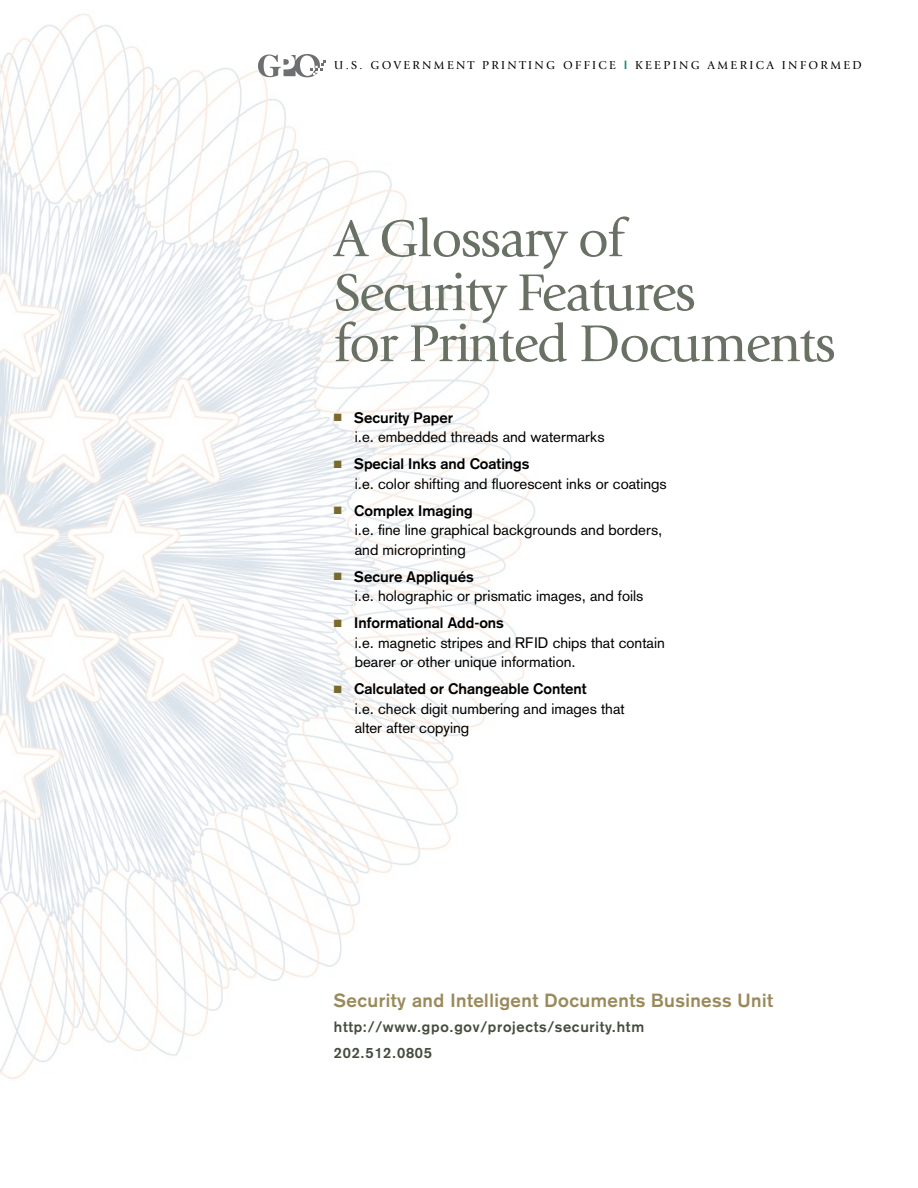
<style>
.page{position:relative;width:918px;height:1188px;background:#fff}
.page>*{position:absolute;margin:0;border:0;box-sizing:border-box;transform-origin:0 0}
.t1{font:54px/52.5px "Giovanni";letter-spacing:-.03em;color:#697165}
.t2{font:700 18.75px "Akzidenz Grotesk";letter-spacing:.025em;color:#9a8a5b}
.t3{font:15px/19.5px "Akzidenz Grotesk";color:#000}
.t4{font:700 14.7px/25.5px "Akzidenz Grotesk";letter-spacing:.05em;color:#444d3e}
.t5{font:12px "Giovanni";letter-spacing:.2em;color:#000}
.s1{font-family:"Stone Sans";font-weight:600;color:#248e7e}
.s2{color:#7a692d}
.s3{font-weight:700}
</style>
<div class="page">
<img style="left:0;top:14px;width:536px;height:1065px">
<svg style="left:258px;top:54px;width:68px;height:23px"></svg>
<p class="t5" style="left:334px;top:58px;width:529px">U.S. GOVERNMENT PRINTING OFFICE <span class="s1">I</span> KEEPING AMERICA INFORMED</p>
<h1 class="t1" style="left:334px;top:213px;width:504px">A Glossary of<br>Security Features<br>for Printed Documents</h1>
<p class="t3" style="left:355px;top:408px;width:251px;text-indent:-21px"><span class="s2">■</span> <span class="s3">Security Paper<br></span>i.e. embedded threads and watermarks</p>
<p class="t3" style="left:355px;top:454px;width:314px;text-indent:-21px"><span class="s2">■</span> <span class="s3">Special Inks and Coatings<br></span>i.e. color shifting and fluorescent inks or coatings</p>
<p class="t3" style="left:355px;top:501px;width:309px;text-indent:-21px"><span class="s2">■</span> <span class="s3">Complex Imaging<br></span>i.e. fine line graphical backgrounds and borders, and microprinting</p>
<p class="t3" style="left:355px;top:567px;width:290px;text-indent:-21px"><span class="s2">■</span> <span class="s3">Secure Appliqués<br></span>i.e. holographic or prismatic images, and foils</p>
<p class="t3" style="left:355px;top:613px;width:312px;text-indent:-21px"><span class="s2">■</span> <span class="s3">Informational Add-ons<br></span>i.e. magnetic stripes and RFID chips that contain bearer or other unique information.</p>
<p class="t3" style="left:355px;top:679px;width:271px;text-indent:-21px"><span class="s2">■</span> <span class="s3">Calculated or Changeable Content<br></span>i.e. check digit numbering and images that alter after copying</p>
<p class="t2" style="left:334px;top:989px;width:441px">Security and Intelligent Documents Business Unit</p>
<p class="t4" style="left:334px;top:1014px;width:312px">http://www.gpo.gov/projects/security.htm<br>202.512.0805</p>
</div>
